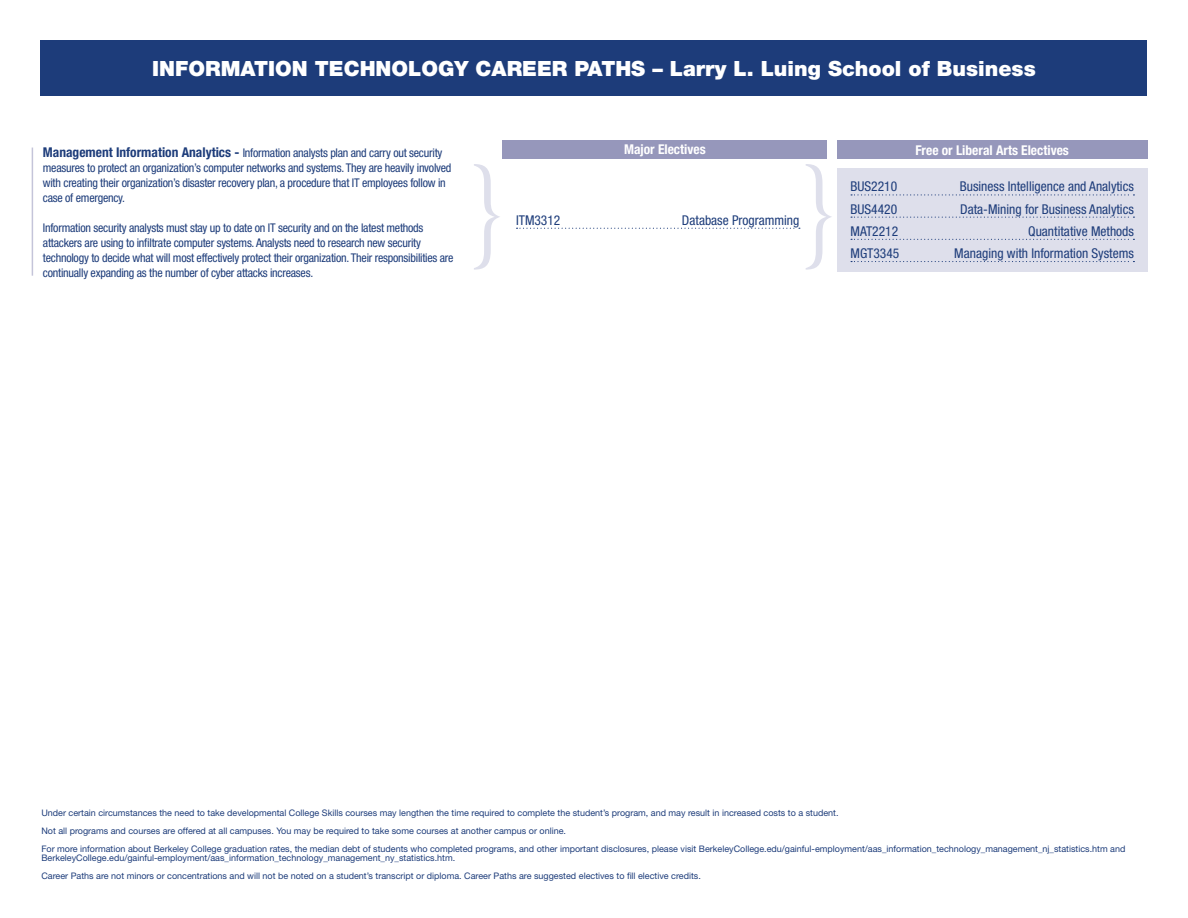
<style>
.page{position:relative;width:1188px;height:918px;background:#fff}
.page>*{position:absolute;margin:0;border:0;box-sizing:border-box;transform-origin:0 0}
.t1{font:127.5px "Berkeley Std";color:#dedfeb}
.t2{font:900 21px "Helvetica Neue LT Std";color:#fff}
.t3{font:condensed 13.5px "Helvetica Neue LT Std";color:#1d3c7a}
.t4{font:700 condensed 13.5px "Helvetica Neue LT Std";color:#fff}
.t5{font:condensed 12px/15px "Helvetica Neue LT Std";letter-spacing:-.02em;color:#1d3c7a}
.t6{font:9px/18px "Helvetica Neue LT Std";color:#1d3c7a}
.s1{font-weight:700;font-size:13.5px}
</style>
<div class="page">
<div style="left:837px;top:168px;width:311px;height:103px;background:#dedfeb"></div>
<svg style="left:851px;top:194px;width:283px;height:2px"></svg>
<svg style="left:851px;top:217px;width:283px;height:1px"></svg>
<svg style="left:851px;top:239px;width:283px;height:1px"></svg>
<svg style="left:851px;top:261px;width:283px;height:1px"></svg>
<div style="left:40px;top:40px;width:1108px;height:56px;background:#1d3c7a"></div>
<svg style="left:517px;top:228px;width:283px;height:1px"></svg>
<div style="left:837px;top:140px;width:310px;height:19px;background:#9697bb"></div>
<div style="left:502px;top:140px;width:325px;height:19px;background:#9697bb"></div>
<hr style="left:32px;top:148px;width:1px;height:128px;background:#c4c4d9">
<h2 class="t2" style="left:152px;top:56px;width:885px">INFORMATION TECHNOLOGY CAREER PATHS – Larry L. Luing School of Business</h2>
<p class="t5" style="left:43px;top:145px;width:410px"><span class="s1">Management Information Analytics -</span> Information analysts plan and carry out security measures to protect an organization’s computer networks and systems. They are heavily involved with creating their organization’s disaster recovery plan, a procedure that IT employees follow in case of emergency.</p>
<p class="t5" style="left:43px;top:220px;width:412px">Information security analysts must stay up to date on IT security and on the latest methods attackers are using to infiltrate computer systems. Analysts need to research new security technology to decide what will most effectively protect their organization. Their responsibilities are continually expanding as the number of cyber attacks increases.</p>
<h3 class="t4" style="left:624px;top:141px;width:83px">Major Electives</h3>
<h3 class="t4" style="left:915px;top:142px;width:155px">Free or Liberal Arts Electives</h3>
<h1 class="t1" style="left:467px;top:146px;width:44px">}</h1>
<h1 class="t1" style="left:799px;top:146px;width:44px">}</h1>
<h3 class="t3" style="left:516px;top:212px;width:46px">ITM3312</h3>
<h3 class="t3" style="left:682px;top:212px;width:119px">Database Programming</h3>
<h3 class="t3" style="left:850px;top:179px;width:48px">BUS2210</h3>
<h3 class="t3" style="left:960px;top:179px;width:176px">Business Intelligence and Analytics</h3>
<h3 class="t3" style="left:850px;top:201px;width:48px">BUS4420</h3>
<h3 class="t3" style="left:960px;top:201px;width:175px">Data-Mining for Business Analytics</h3>
<h3 class="t3" style="left:850px;top:223px;width:49px">MAT2212</h3>
<h3 class="t3" style="left:1028px;top:223px;width:107px">Quantitative Methods</h3>
<h3 class="t3" style="left:850px;top:245px;width:50px">MGT3345</h3>
<h3 class="t3" style="left:954px;top:245px;width:181px">Managing with Information Systems</h3>
<p class="t6" style="left:41px;top:803px;width:1086px">Under certain circumstances the need to take developmental College Skills courses may lengthen the time required to complete the student’s program, and may result in increased costs to a student.<br>Not all programs and courses are offered at all campuses. You may be required to take some courses at another campus or online.<br>For more information about Berkeley College graduation rates, the median debt of students who completed programs, and other important disclosures, please visit BerkeleyCollege.edu/gainful-employment/aas_information_technology_management_nj_statistics.htm and</p>
<p class="t6" style="left:41px;top:848px;width:661px">BerkeleyCollege.edu/gainful-employment/aas_information_technology_management_ny_statistics.htm.<br>Career Paths are not minors or concentrations and will not be noted on a student’s transcript or diploma. Career Paths are suggested electives to fill elective credits.</p>
</div>
